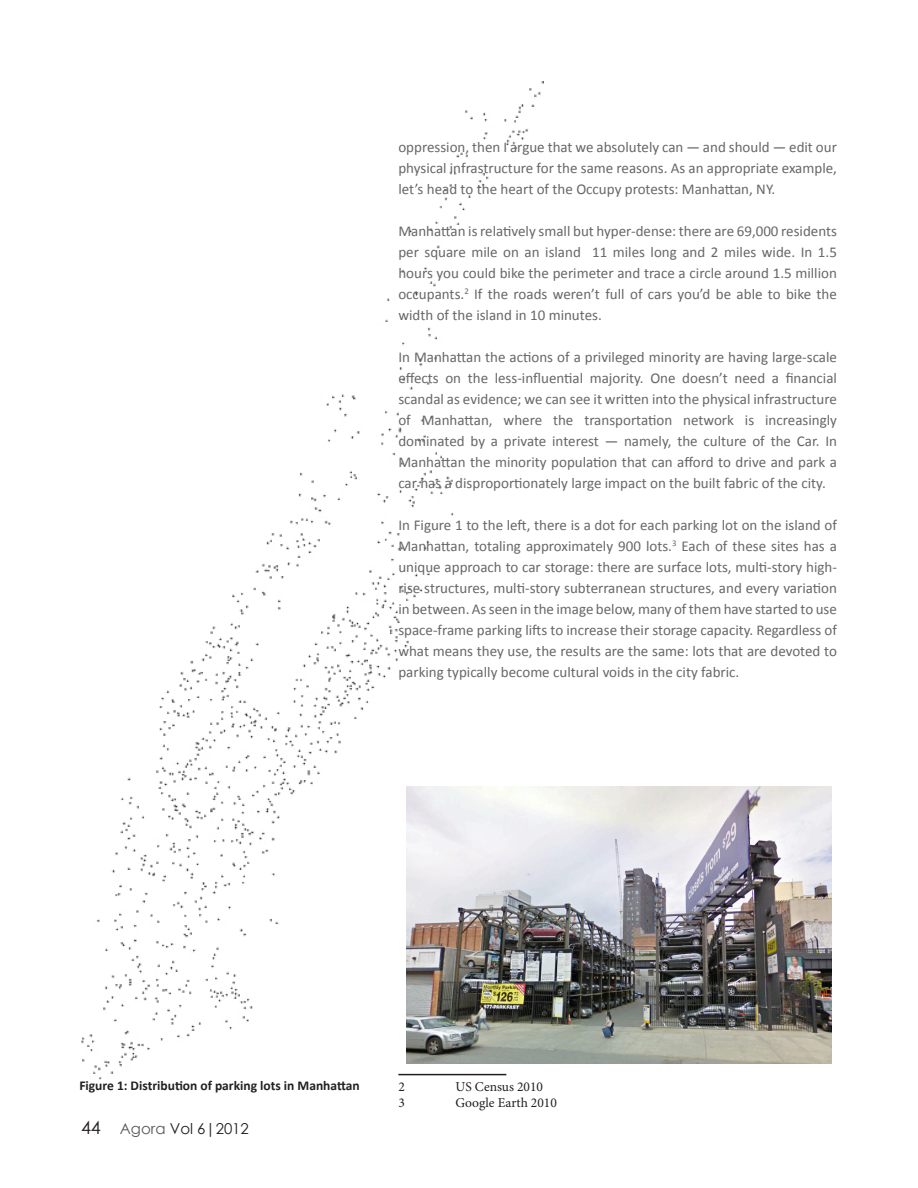
<style>
.page{position:relative;width:918px;height:1188px;background:#fff}
.page>*{position:absolute;margin:0;border:0;box-sizing:border-box;transform-origin:0 0}
.Agora_Body_Text{font:15px/21px "Calibri";color:#67676a;text-align:justify}
.t1{font:15px "Century Gothic";color:#231f20}
.t2{font:700 13.5px "Calibri";color:#231f20}
.Agora_Footnotes{font:13.5px "Minion Pro";color:#231f20}
.s1{font-size:18px}
.s2{color:#57585a}
</style>
<div class="page">
<img style="left:81px;top:81px;width:462px;height:999px">
<hr style="left:398px;top:1074px;width:108px;height:1px;background:#231f20">
<img style="left:406px;top:786px;width:425px;height:278px">
<p class="Agora_Body_Text" style="left:398px;top:136px;width:440px">oppression, then I argue that we absolutely can — and should — edit our physical infrastructure for the same reasons. As an appropriate example, let’s head to the heart of the Occupy protests: Manhattan, NY.</p>
<p class="Agora_Body_Text" style="left:398px;top:220px;width:440px">Manhattan is relatively small but hyper-dense: there are 69,000 residents per square mile on an island 11 miles long and 2 miles wide. In 1.5 hours you could bike the perimeter and trace a circle around 1.5 million occupants.<sup>2</sup> If the roads weren’t full of cars you’d be able to bike the width of the island in 10 minutes.</p>
<p class="Agora_Body_Text" style="left:398px;top:346px;width:440px">In Manhattan the actions of a privileged minority are having large-scale effects on the less-influential majority. One doesn’t need a financial scandal as evidence; we can see it written into the physical infrastructure of Manhattan, where the transportation network is increasingly dominated by a private interest — namely, the culture of the Car. In Manhattan the minority population that can afford to drive and park a car has a disproportionately large impact on the built fabric of the city.</p>
<p class="Agora_Body_Text" style="left:398px;top:514px;width:440px">In Figure 1 to the left, there is a dot for each parking lot on the island of Manhattan, totaling approximately 900 lots.<sup>3</sup> Each of these sites has a unique approach to car storage: there are surface lots, multi-story high&shy;rise structures, multi-story subterranean structures, and every variation in between. As seen in the image below, many of them have started to use space-frame parking lifts to increase their storage capacity. Regardless of what means they use, the results are the same: lots that are devoted to parking typically become cultural voids in the city fabric.</p>
<p class="t2" style="left:79px;top:1077px;width:282px">Figure 1: Distribution of parking lots in Manhattan</p>
<p class="t1" style="left:81px;top:1118px;width:169px"><span class="s1">44</span> <span class="s2">Agora</span> Vol 6|2012</p>
<p class="Agora_Footnotes" style="left:398px;top:1077px;width:8px">2</p>
<p class="Agora_Footnotes" style="left:455px;top:1077px;width:89px">US Census 2010</p>
<p class="Agora_Footnotes" style="left:398px;top:1094px;width:8px">3</p>
<p class="Agora_Footnotes" style="left:455px;top:1094px;width:103px">Google Earth 2010</p>
</div>
